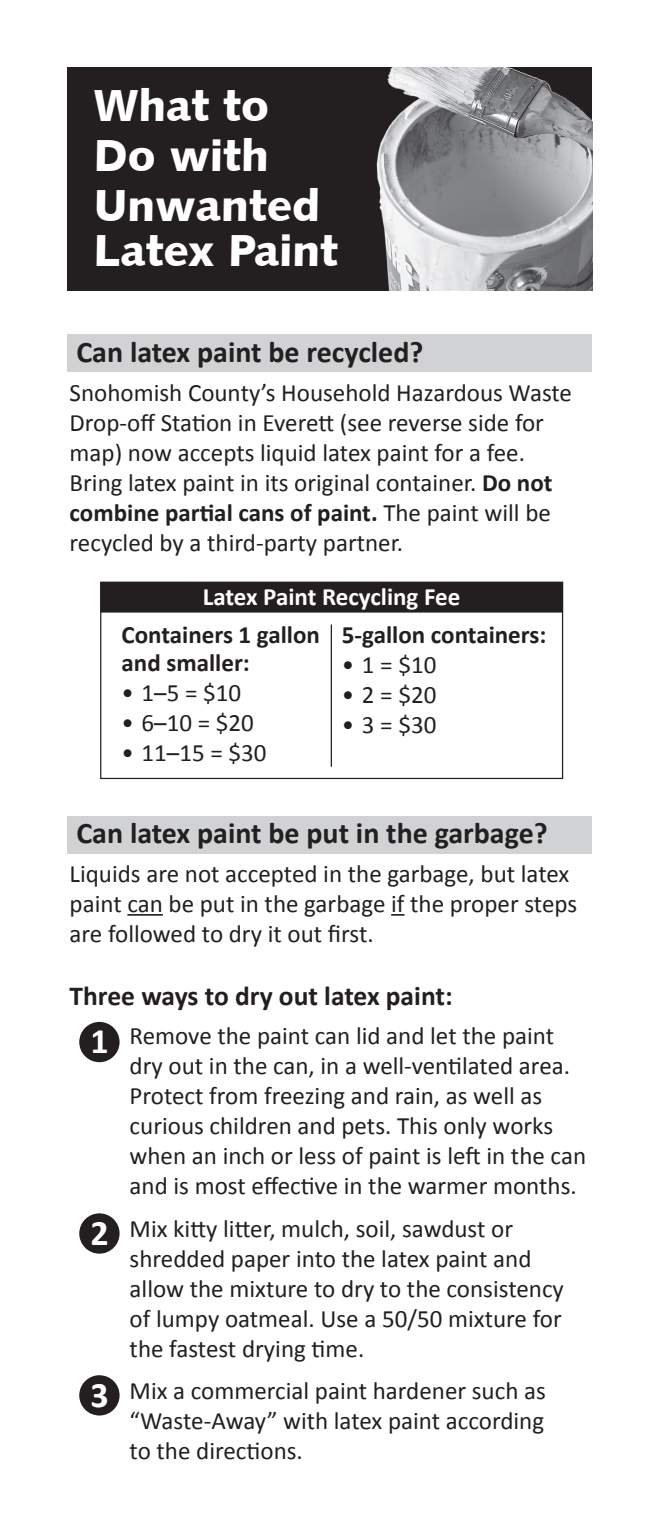
<style>
.page{position:relative;width:667px;height:1530px;background:#fff}
.page>*{position:absolute;margin:0;border:0;box-sizing:border-box;transform-origin:0 0}
.Headline{font:45px/45px "Humanist 531 BT Black A";color:#fff}
.bullet{font:700 36px "Calibri";color:#fff}
.Body_text{font:700 30px "Calibri";color:#231f20}
.Subhead_12_bold{font:700 30px "Calibri";color:#231f20}
.Body_text-2{font:700 27.5px "Calibri";color:#231f20}
.Body_text-3{font:25px/30px "Calibri";color:#231f20}
.Body_text-4{font:700 25px/27.5px "Calibri";color:#231f20}
.Body_text-5{font:700 25px "Calibri";color:#fff}
.s1{font-weight:700}
</style>
<div class="page">
<div style="left:68px;top:816px;width:524px;height:38px;background:#d1d2d4"></div>
<div style="left:68px;top:334px;width:524px;height:38px;background:#d1d2d4"></div>
<hr style="left:127px;top:914px;width:36px;height:2px;background:#231f20">
<svg style="left:391px;top:914px;width:13px;height:2px"></svg>
<div style="left:79px;top:1022px;width:41px;height:40px;background:#231f20;border-radius:50%"></div>
<div style="left:79px;top:1213px;width:41px;height:41px;background:#231f20;border-radius:50%"></div>
<div style="left:79px;top:1375px;width:41px;height:41px;background:#231f20;border-radius:50%"></div>
<div style="left:67px;top:68px;width:525px;height:223px;background:#231f20"></div>
<img style="left:376px;top:68px;width:216px;height:223px">
<div style="left:101px;top:582px;width:461px;height:30px;background:#231f20"></div>
<hr style="left:330px;top:625px;width:2px;height:142px;background:#231f20">
<p class="Headline" style="left:94px;top:82px;width:176px">What to</p>
<p class="Headline" style="left:94px;top:132px;width:176px">Do with</p>
<p class="Headline" style="left:94px;top:182px;width:245px">Unwanted<br>Latex Paint</p>
<p class="Subhead_12_bold" style="left:76px;top:332px;width:348px">Can latex paint be recycled?</p>
<p class="Body_text-3" style="left:70px;top:377px;width:504px">Snohomish County’s Household Hazardous Waste Drop-off Station in Everett (see reverse side for map) now accepts liquid latex paint for a fee.<br>Bring latex paint in its original container. <span class="s1">Do not combine partial cans of paint.</span> The paint will be recycled by a third-party partner.</p>
<p class="Body_text-5" style="left:203px;top:581px;width:259px">Latex Paint Recycling Fee</p>
<p class="Body_text-4" style="left:121px;top:621px;width:200px">Containers 1 gallon and smaller:</p>
<p class="Body_text-3" style="left:121px;top:678px;width:121px">• 1–5 = $10</p>
<p class="Body_text-3" style="left:121px;top:708px;width:134px">• 6–10 = $20</p>
<p class="Body_text-3" style="left:121px;top:738px;width:146px">• 11–15 = $30</p>
<p class="Body_text-4" style="left:342px;top:621px;width:206px">5-gallon containers:</p>
<p class="Body_text-3" style="left:342px;top:650px;width:96px">• 1 = $10</p>
<p class="Body_text-3" style="left:342px;top:680px;width:96px">• 2 = $20</p>
<p class="Body_text-3" style="left:342px;top:710px;width:96px">• 3 = $30</p>
<p class="Body_text" style="left:76px;top:814px;width:472px">Can latex paint be put in the garbage?</p>
<p class="Body_text-3" style="left:70px;top:859px;width:509px">Liquids are not accepted in the garbage, but latex paint can be put in the garbage if the proper steps are followed to dry it out first.</p>
<p class="Body_text-2" style="left:70px;top:978px;width:384px">Three ways to dry out latex paint:</p>
<p class="Body_text-3" style="left:130px;top:1021px;width:426px">Remove the paint can lid and let the paint</p>
<p class="Body_text-3" style="left:130px;top:1051px;width:442px">dry out in the can, in a well-ventilated area.<br>Protect from freezing and rain, as well as</p>
<p class="Body_text-3" style="left:130px;top:1111px;width:458px">curious children and pets. This only works when an inch or less of paint is left in the can and is most effective in the warmer months.</p>
<p class="Body_text-3" style="left:130px;top:1213px;width:435px">Mix kitty litter, mulch, soil, sawdust or shredded paper into the latex paint and allow the mixture to dry to the consistency of lumpy oatmeal. Use a 50/50 mixture for the fastest drying time.</p>
<p class="Body_text-3" style="left:130px;top:1376px;width:417px;text-align:justify">Mix a commercial paint hardener such as “Waste-Away” with latex paint according to the directions.</p>
<p class="bullet" style="left:90px;top:1018px;width:20px">1</p>
<p class="bullet" style="left:90px;top:1210px;width:20px">2</p>
<p class="bullet" style="left:90px;top:1372px;width:20px">3</p>
</div>
